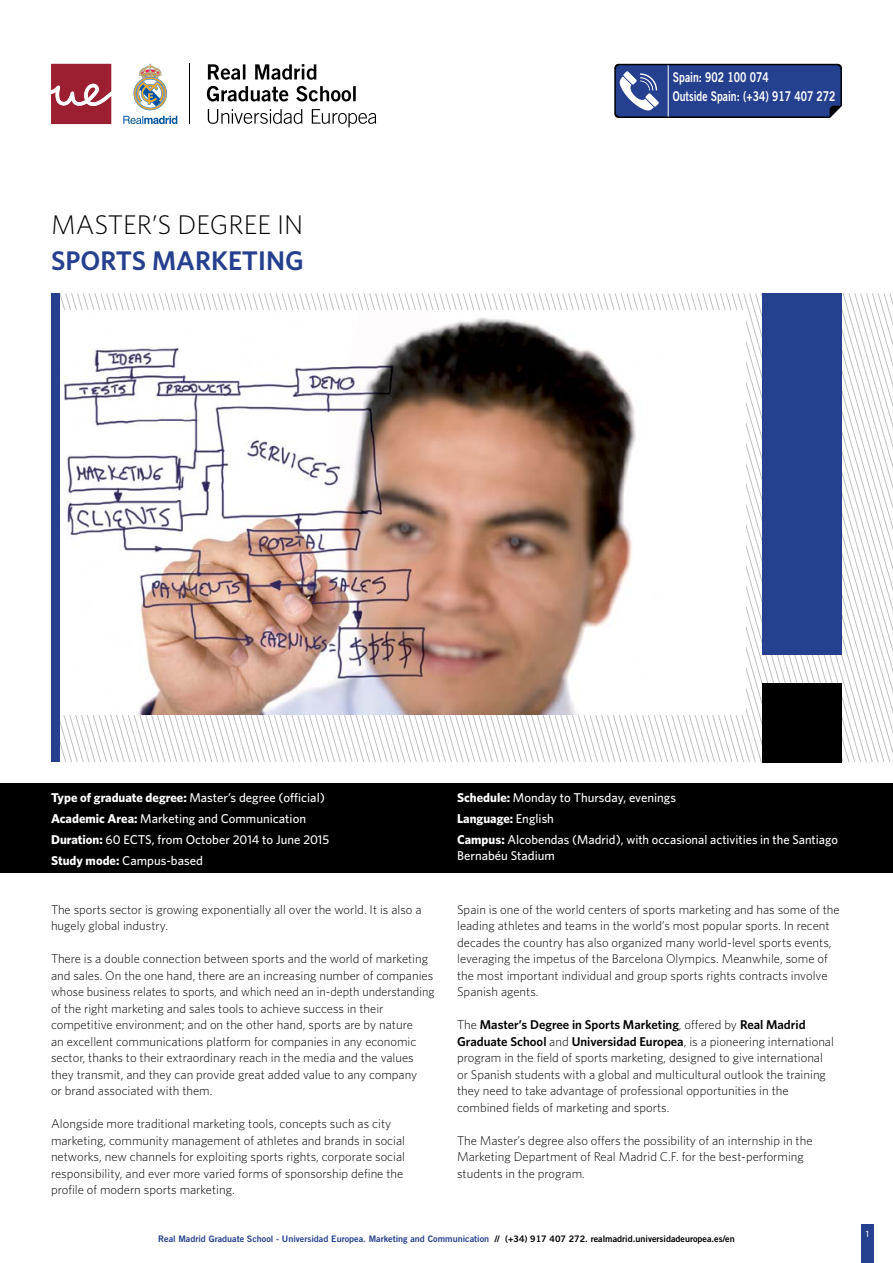
<style>
.page{position:relative;width:893px;height:1263px;background:#fff}
.page>*{position:absolute;margin:0;border:0;box-sizing:border-box;transform-origin:0 0}
.t1{font:300 27px "Whitney";color:#000}
.t2{font:600 27px "Whitney";color:#25408f}
.t3{font:13.5px/19.5px "Trade Gothic LT Bold Two";color:#fff;scale:.77 1}
.t4{font:300 12.75px/16.5px "Whitney";color:#000}
.t5{font:500 12.75px/20.7px "Whitney";color:#fff}
.t6{font:9px "Trade Gothic LT Bold Two";color:#25408f}
.t7{font:500 9px "Whitney";color:#fff}
.s1{font-weight:700}
.s2{font-weight:600}
.s3{color:#000}
</style>
<div class="page">
<div style="left:861px;top:1225px;width:13px;height:38px;background:#25408f"></div>
<svg style="left:743px;top:293px;width:6px;height:469px"></svg>
<svg style="left:749px;top:293px;width:6px;height:469px"></svg>
<svg style="left:755px;top:293px;width:7px;height:469px"></svg>
<svg style="left:784px;top:293px;width:109px;height:469px"></svg>
<img style="left:60px;top:310px;width:685px;height:404px">
<div style="left:762px;top:293px;width:80px;height:362px;background:#25408f"></div>
<div style="left:762px;top:683px;width:80px;height:80px;background:#000"></div>
<div style="left:51px;top:293px;width:9px;height:469px;background:#25408f"></div>
<div style="left:0;top:783px;width:893px;height:89px;background:#000"></div>
<svg style="left:208px;top:109px;width:94px;height:15px"></svg>
<svg style="left:312px;top:109px;width:64px;height:18px"></svg>
<svg style="left:123px;top:64px;width:54px;height:60px"></svg>
<hr style="left:189px;top:64px;width:1px;height:60px;background:#000">
<svg style="left:51px;top:64px;width:60px;height:60px;background:#a93d4c"></svg>
<svg style="left:207px;top:86px;width:149px;height:15px"></svg>
<svg style="left:208px;top:64px;width:108px;height:16px"></svg>
<svg style="left:614px;top:64px;width:228px;height:54px;background:#2f468b"></svg>
<hr style="left:668px;top:65px;width:1px;height:51px;background:#fff">
<h1 class="t1" style="left:51px;top:207px;width:254px">MASTER’S DEGREE IN</h1>
<h1 class="t2" style="left:51px;top:243px;width:254px">SPORTS MARKETING</h1>
<p class="t3" style="left:673px;top:67px;width:213px">Spain: 902 100 074<br>Outside Spain: (+34) 917 407 272</p>
<p class="t5" style="left:51px;top:787px;width:280px"><span class="s1">Type of graduate degree:</span> Master’s degree (official)<br><span class="s1">Academic Area:</span> Marketing and Communication <span class="s1">Duration:</span> 60 ECTS, from October 2014 to June 2015<br><span class="s1">Study mode:</span> Campus-based</p>
<p class="t5" style="left:457px;top:787px;width:382px"><span class="s1">Schedule:</span> Monday to Thursday, evenings<br><span class="s1">Language:</span> English<br><span class="s1">Campus:</span> Alcobendas (Madrid), with occasional activities in the Santiago</p>
<p class="t5" style="left:457px;top:845px;width:99px">Bernabéu Stadium</p>
<p class="t4" style="left:51px;top:901px;width:372px">The sports sector is growing exponentially all over the world. It is also a hugely global industry.</p>
<p class="t4" style="left:51px;top:950px;width:385px">There is a double connection between sports and the world of marketing and sales. On the one hand, there are an increasing number of companies whose business relates to sports, and which need an in-depth understanding of the right marketing and sales tools to achieve success in their competitive environment; and on the other hand, sports are by nature<br>an excellent communications platform for companies in any economic sector, thanks to their extraordinary reach in the media and the values they transmit, and they can provide great added value to any company<br>or brand associated with them.</p>
<p class="t4" style="left:51px;top:1115px;width:356px">Alongside more traditional marketing tools, concepts such as city marketing, community management of athletes and brands in social networks, new channels for exploiting sports rights, corporate social responsibility, and ever more varied forms of sponsorship define the profile of modern sports marketing.</p>
<p class="t4" style="left:457px;top:901px;width:384px">Spain is one of the world centers of sports marketing and has some of the leading athletes and teams in the world’s most popular sports. In recent decades the country has also organized many world-level sports events, leveraging the impetus of the Barcelona Olympics. Meanwhile, some of the most important individual and group sports rights contracts involve Spanish agents.</p>
<p class="t4" style="left:457px;top:1016px;width:378px">The <span class="s2">Master’s Degree in Sports Marketing</span>, offered by <span class="s2">Real Madrid Graduate School</span> and <span class="s2">Universidad Europea</span>, is a pioneering international program in the field of sports marketing, designed to give international or Spanish students with a global and multicultural outlook the training they need to take advantage of professional opportunities in the combined fields of marketing and sports.</p>
<p class="t4" style="left:457px;top:1132px;width:357px">The Master’s degree also offers the possibility of an internship in the<br>Marketing Department of Real Madrid C.F. for the best-performing students in the program.</p>
<p class="t6" style="left:158px;top:1233px;width:578px">Real Madrid Graduate School - Universidad Europea. Marketing and Communication <span class="s3">// (+34) 917 407 272. realmadrid.universidadeuropea.es/en</span></p>
<p class="t7" style="left:866px;top:1228px;width:5px">1</p>
</div>
